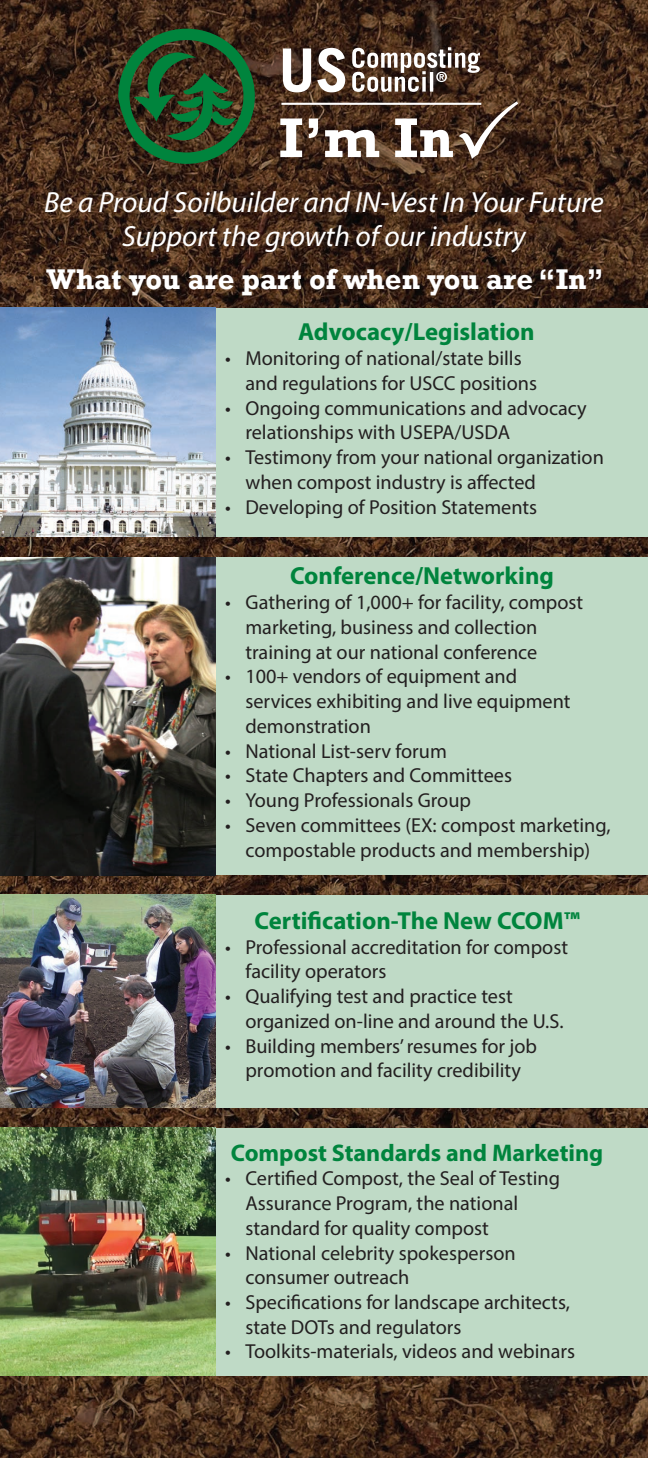
<style>
.page{position:relative;width:648px;height:1458px;background:#fff}
.page>*{position:absolute;margin:0;border:0;box-sizing:border-box;transform-origin:0 0}
.t1{font:700 56.93px "Rockwell";color:#fff}
.t2{font:italic 29.25px/33.8px "Myriad Pro";color:#fff;text-align:center}
.t3{font:700 29.25px "Rockwell";color:#fff}
.t4{font:700 24.75px "Myriad Pro";color:#00843d}
.t5{font:700 24.07px "Myriad Pro";color:#00843d}
.t6{font:20.25px/24.8px "Myriad Pro";color:#231f20}
</style>
<div class="page">
<img style="left:0;top:0;width:648px;height:1458px">
<div style="left:0;top:1128px;width:648px;height:247px;background:#bfdac6"></div>
<div style="left:0;top:895px;width:648px;height:212px;background:#bfdac6"></div>
<div style="left:43px;top:557px;width:605px;height:318px;background:#bfdac6"></div>
<div style="left:40px;top:308px;width:608px;height:229px;background:#bfdac6"></div>
<img style="left:0;top:308px;width:215px;height:229px">
<img style="left:0;top:557px;width:215px;height:318px">
<img style="left:0;top:895px;width:215px;height:212px">
<img style="left:0;top:1128px;width:215px;height:247px">
<svg style="left:118px;top:29px;width:137px;height:135px;background:#274d27"></svg>
<svg style="left:281px;top:47px;width:237px;height:112px;background:#5d473a"></svg>
<h1 class="t1" style="left:279px;top:103px;width:176px">I’m In</h1>
<h2 class="t2" style="left:44px;top:185px;width:561px">Be a Proud Soilbuilder and IN-Vest In Your Future<br>Support the growth of our industry</h2>
<h2 class="t3" style="left:46px;top:262px;width:559px">What you are part of when you are “In”</h2>
<p class="t4" style="left:298px;top:316px;width:238px">Advocacy/Legislation</p>
<p class="t6" style="left:245px;top:346px;width:293px;text-indent:-20px">• Monitoring of national/state bills and regulations for USCC positions</p>
<p class="t6" style="left:245px;top:395px;width:343px;text-indent:-20px">• Ongoing communications and advocacy relationships with USEPA/USDA</p>
<p class="t6" style="left:245px;top:445px;width:360px;text-indent:-20px">• Testimony from your national organization when compost industry is affected</p>
<p class="t6" style="left:225px;top:494px;width:314px">• Developing of Position Statements</p>
<p class="t4" style="left:290px;top:560px;width:265px">Conference/Networking</p>
<p class="t6" style="left:245px;top:590px;width:339px;text-indent:-20px">• Gathering of 1,000+ for facility, compost marketing, business and collection training at our national conference</p>
<p class="t6" style="left:245px;top:664px;width:327px;text-indent:-20px">• 100+ vendors of equipment and services exhibiting and live equipment demonstration</p>
<p class="t6" style="left:225px;top:738px;width:223px">• National List-serv forum</p>
<p class="t6" style="left:225px;top:763px;width:288px">• State Chapters and Committees</p>
<p class="t6" style="left:225px;top:788px;width:247px">• Young Professionals Group</p>
<p class="t6" style="left:225px;top:812px;width:387px;text-align:center">• Seven committees (EX: compost marketing, compostable products and membership)</p>
<p class="t4" style="left:254px;top:905px;width:327px">Certification-The New CCOM™</p>
<p class="t6" style="left:245px;top:934px;width:324px;text-indent:-20px">• Professional accreditation for compost facility operators</p>
<p class="t6" style="left:245px;top:984px;width:320px;text-indent:-20px">• Qualifying test and practice test organized on-line and around the U.S.</p>
<p class="t6" style="left:225px;top:1033px;width:313px;text-align:center">• Building members’ resumes for job promotion and facility credibility</p>
<p class="t5" style="left:231px;top:1137px;width:374px">Compost Standards and Marketing</p>
<p class="t6" style="left:245px;top:1166px;width:316px;text-indent:-20px">• Certified Compost, the Seal of Testing<br>Assurance Program, the national standard for quality compost</p>
<p class="t6" style="left:245px;top:1240px;width:272px;text-indent:-20px">• National celebrity spokesperson consumer outreach</p>
<p class="t6" style="left:245px;top:1290px;width:326px;text-indent:-20px">• Specifications for landscape architects, state DOTs and regulators</p>
<p class="t6" style="left:225px;top:1339px;width:351px">• Toolkits-materials, videos and webinars</p>
</div>
